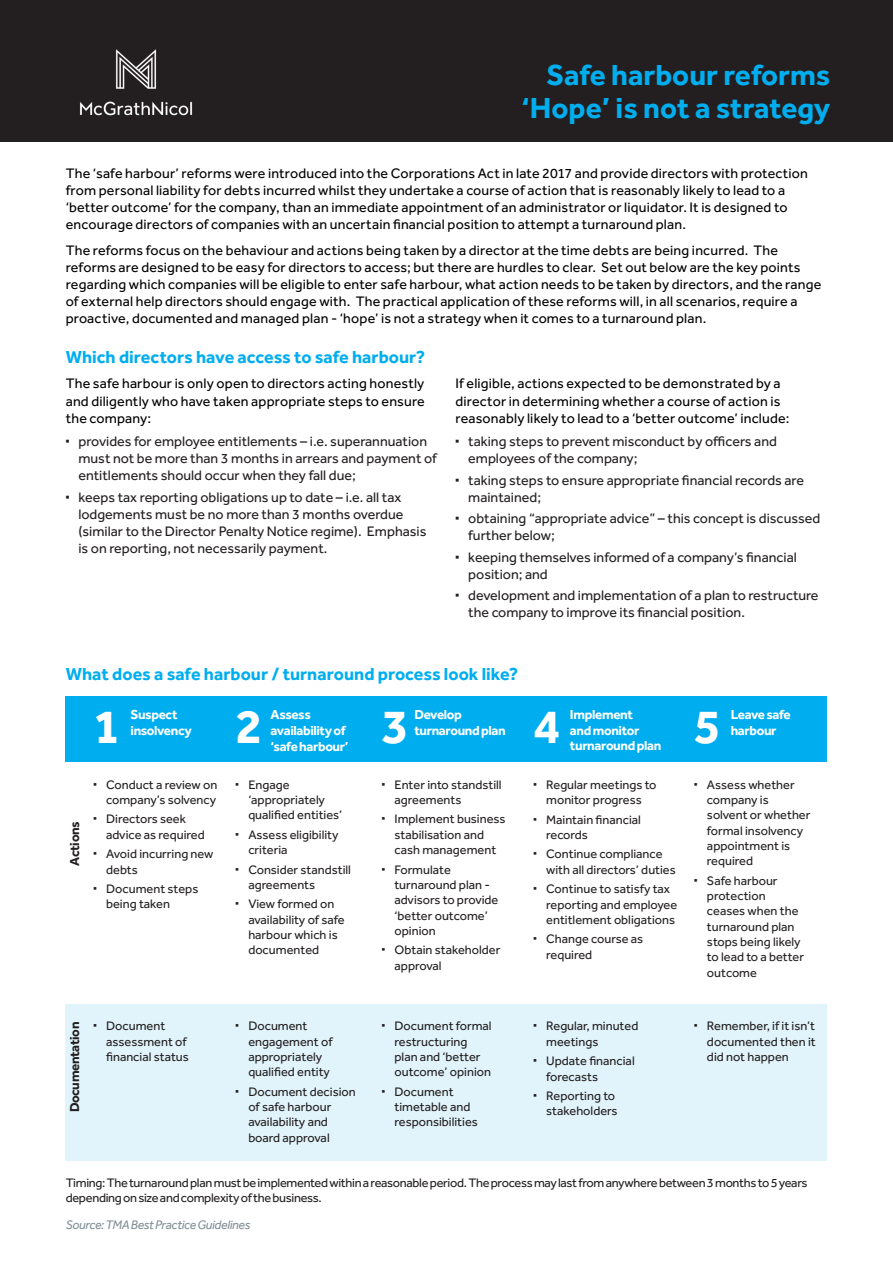
<style>
.page{position:relative;width:893px;height:1263px;background:#fff}
.page>*{position:absolute;margin:0;border:0;box-sizing:border-box;transform-origin:0 0}
.t1{font:700 49.5px "Effra";color:#fff}
.t2{font:700 30px/33px "Effra";color:#00aeef;text-align:right}
.t3{font:700 18px "Effra";color:#00aeef}
.t4{font:14.25px/17.1px "Effra";letter-spacing:.015em;color:#000}
.t5{font:14.25px/17.1px "Effra";color:#231f20}
.t6{font:700 13.5px/15.8px "Effra";letter-spacing:-.025em;color:#fff}
.t7{font:700 13.5px "Effra";letter-spacing:-.03em;color:#231f20}
.t8{font:12.75px/15.3px "Effra";color:#231f20}
.t9{font:12.75px/15.8px "Effra";letter-spacing:-.025em;color:#231f20}
.t10{font:italic 12.75px "Effra";letter-spacing:-.025em;color:#828f96}
</style>
<div class="page">
<div style="left:0;top:0;width:893px;height:141px;background:#231f20"></div>
<div style="left:66px;top:1004px;width:761px;height:156px;background:#e1f4fc"></div>
<div style="left:66px;top:696px;width:761px;height:66px;background:#00aeef"></div>
<img style="left:80px;top:49px;width:113px;height:67px">
<h2 class="t2" style="left:521px;top:58px;width:310px">Safe harbour reforms ‘Hope’ is not a strategy</h2>
<p class="t4" style="left:66px;top:165px;width:744px">The ‘safe harbour’ reforms were introduced into the Corporations Act in late 2017 and provide directors with protection from personal liability for debts incurred whilst they undertake a course of action that is reasonably likely to lead to a ‘better outcome’ for the company, than an immediate appointment of an administrator or liquidator. It is designed to encourage directors of companies with an uncertain financial position to attempt a turnaround plan.</p>
<p class="t4" style="left:66px;top:241px;width:757px">The reforms focus on the behaviour and actions being taken by a director at the time debts are being incurred. The reforms are designed to be easy for directors to access; but there are hurdles to clear. Set out below are the key points regarding which companies will be eligible to enter safe harbour, what action needs to be taken by directors, and the range of external help directors should engage with. The practical application of these reforms will, in all scenarios, require a proactive, documented and managed plan - ‘hope’ is not a strategy when it comes to a turnaround plan.</p>
<p class="t3" style="left:66px;top:346px;width:361px">Which directors have access to safe harbour?</p>
<p class="t4" style="left:66px;top:375px;width:361px;text-align:justify">The safe harbour is only open to directors acting honestly and diligently who have taken appropriate steps to ensure the company:</p>
<p class="t5" style="left:78px;top:433px;width:360px">provides for employee entitlements – i.e. superannuation must not be more than 3 months in arrears and payment of entitlements should occur when they fall due;</p>
<p class="t5" style="left:78px;top:488px;width:349px">keeps tax reporting obligations up to date – i.e. all tax lodgements must be no more than 3 months overdue (similar to the Director Penalty Notice regime). Emphasis is on reporting, not necessarily payment.</p>
<p class="t4" style="left:455px;top:375px;width:335px">If eligible, actions expected to be demonstrated by a director in determining whether a course of action is reasonably likely to lead to a ‘better outcome’ include:</p>
<p class="t5" style="left:468px;top:433px;width:310px">taking steps to prevent misconduct by officers and employees of the company;</p>
<p class="t5" style="left:468px;top:471px;width:337px">taking steps to ensure appropriate financial records are maintained;</p>
<p class="t5" style="left:468px;top:510px;width:354px">obtaining “appropriate advice” – this concept is discussed further below;</p>
<p class="t5" style="left:468px;top:548px;width:330px">keeping themselves informed of a company’s financial position; and</p>
<p class="t5" style="left:468px;top:586px;width:352px">development and implementation of a plan to restructure the company to improve its financial position.</p>
<p class="t3" style="left:66px;top:663px;width:454px">What does a safe harbour / turnaround process look like?</p>
<h1 class="t1" style="left:93px;top:696px;width:28px">1</h1>
<h1 class="t1" style="left:236px;top:696px;width:28px">2</h1>
<h1 class="t1" style="left:382px;top:696px;width:28px">3</h1>
<h1 class="t1" style="left:533px;top:696px;width:28px">4</h1>
<h1 class="t1" style="left:694px;top:696px;width:28px">5</h1>
<p class="t6" style="left:131px;top:706px;width:63px">Suspect insolvency</p>
<p class="t6" style="left:414px;top:706px;width:93px">Develop turnaround plan</p>
<p class="t6" style="left:570px;top:706px;width:93px">Implement<br>and monitor turnaround plan</p>
<p class="t6" style="left:731px;top:706px;width:62px">Leave safe harbour</p>
<p class="t6" style="left:270px;top:706px;width:80px;line-height:16.2px">Assess availability of ‘safe harbour’</p>
<p class="t7" style="left:66px;top:866px;width:46px;rotate:-90deg">Actions</p>
<p class="t8" style="left:106px;top:776px;width:113px">Conduct a review on company’s solvency</p>
<p class="t8" style="left:106px;top:811px;width:100px">Directors seek advice as required</p>
<p class="t8" style="left:106px;top:846px;width:109px">Avoid incurring new debts</p>
<p class="t8" style="left:106px;top:881px;width:94px">Document steps being taken</p>
<p class="t7" style="left:66px;top:1112px;width:92px;rotate:-90deg">Documentation</p>
<p class="t8" style="left:106px;top:1018px;width:84px">Document assessment of financial status</p>
<p class="t8" style="left:248px;top:776px;width:96px">Engage ‘appropriately qualified entities’</p>
<p class="t8" style="left:248px;top:827px;width:92px">Assess eligibility criteria</p>
<p class="t8" style="left:248px;top:861px;width:104px">Consider standstill agreements</p>
<p class="t8" style="left:248px;top:896px;width:98px">View formed on availability of safe harbour which is documented</p>
<p class="t8" style="left:248px;top:1018px;width:86px">Document engagement of appropriately qualified entity</p>
<p class="t8" style="left:248px;top:1084px;width:109px">Document decision of safe harbour availability and board approval</p>
<p class="t8" style="left:394px;top:776px;width:109px">Enter into standstill agreements</p>
<p class="t8" style="left:394px;top:811px;width:113px">Implement business stabilisation and cash management</p>
<p class="t8" style="left:394px;top:861px;width:105px">Formulate turnaround plan - advisors to provide ‘better outcome’ opinion</p>
<p class="t8" style="left:394px;top:942px;width:107px">Obtain stakeholder approval</p>
<p class="t8" style="left:394px;top:1018px;width:99px">Document formal restructuring plan and ‘better outcome’ opinion</p>
<p class="t8" style="left:394px;top:1084px;width:85px">Document timetable and responsibilities</p>
<p class="t8" style="left:546px;top:777px;width:112px">Regular meetings to monitor progress</p>
<p class="t8" style="left:546px;top:811px;width:96px">Maintain financial records</p>
<p class="t8" style="left:546px;top:846px;width:131px">Continue compliance with all directors’ duties</p>
<p class="t8" style="left:546px;top:881px;width:133px">Continue to satisfy tax reporting and employee entitlement obligations</p>
<p class="t8" style="left:546px;top:931px;width:98px">Change course as required</p>
<p class="t8" style="left:546px;top:1018px;width:94px">Regular, minuted meetings</p>
<p class="t8" style="left:546px;top:1053px;width:90px">Update financial forecasts</p>
<p class="t8" style="left:546px;top:1088px;width:73px">Reporting to stakeholders</p>
<p class="t8" style="left:707px;top:777px;width:105px">Assess whether company is solvent or whether formal insolvency appointment is required</p>
<p class="t8" style="left:707px;top:873px;width:99px">Safe harbour protection ceases when the turnaround plan stops being likely to lead to a better outcome</p>
<p class="t8" style="left:707px;top:1018px;width:110px;text-align:justify">Remember, if it isn’t documented then it did not happen</p>
<p class="t9" style="left:66px;top:1174px;width:743px">Timing: The turnaround plan must be implemented within a reasonable period. The process may last from anywhere between 3 months to 5 years depending on size and complexity of the business.</p>
<p class="t10" style="left:66px;top:1217px;width:186px">Source: TMA Best Practice Guidelines</p>
</div>
